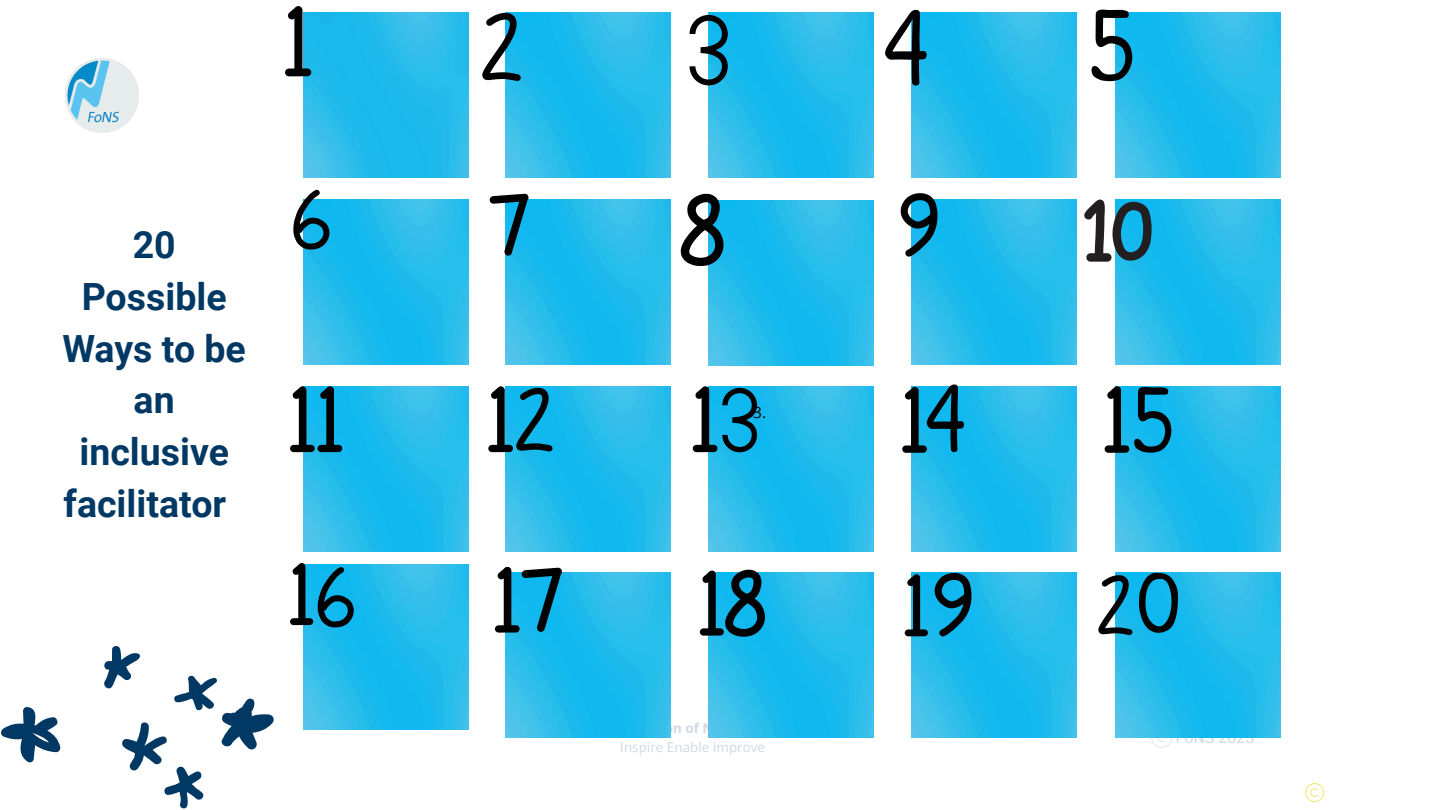
<style>
.page{position:relative;width:1440px;height:810px;background:#fff}
.page>*{position:absolute;margin:0;border:0;box-sizing:border-box;transform-origin:0 0}
.t1{font:700 37.5px/51.8px "Roboto";color:#023864;text-align:center}
.t2{font:16px "Roboto";color:#d0d9e1}
.t3{font:15.5px "Open Sans";color:#000}
.t4{font:13.5px "Open Sans";color:#d0d9e1}
</style>
<div class="page">
<img style="left:65px;top:58px;width:74px;height:75px">
<svg style="left:1305px;top:783px;width:19px;height:19px"></svg>
<svg style="left:1151px;top:738px;width:21px;height:10px"></svg>
<img style="left:303px;top:13px;width:165px;height:165px">
<img style="left:506px;top:13px;width:165px;height:165px">
<img style="left:709px;top:13px;width:165px;height:165px">
<img style="left:912px;top:13px;width:165px;height:165px">
<img style="left:1115px;top:13px;width:165px;height:165px">
<img style="left:303px;top:199px;width:165px;height:165px">
<img style="left:303px;top:386px;width:165px;height:165px">
<img style="left:303px;top:564px;width:165px;height:165px">
<img style="left:506px;top:199px;width:165px;height:165px">
<img style="left:506px;top:386px;width:165px;height:165px">
<img style="left:506px;top:573px;width:165px;height:165px">
<img style="left:709px;top:200px;width:165px;height:165px">
<img style="left:709px;top:386px;width:165px;height:165px">
<img style="left:709px;top:572px;width:165px;height:165px">
<img style="left:912px;top:199px;width:165px;height:165px">
<img style="left:912px;top:386px;width:165px;height:165px">
<img style="left:912px;top:573px;width:165px;height:165px">
<img style="left:1115px;top:199px;width:165px;height:165px">
<img style="left:1115px;top:386px;width:165px;height:165px">
<img style="left:1115px;top:573px;width:165px;height:165px">
<svg style="left:885px;top:9px;width:42px;height:77px"></svg>
<svg style="left:1091px;top:9px;width:42px;height:72px"></svg>
<svg style="left:293px;top:189px;width:37px;height:61px"></svg>
<svg style="left:900px;top:193px;width:39px;height:64px"></svg>
<svg style="left:489px;top:194px;width:40px;height:63px"></svg>
<div style="left:294px;top:6px;width:8px;height:70px;background:#000;border-radius:4px"></div>
<svg style="left:288px;top:6px;width:15px;height:14px"></svg>
<div style="left:285px;top:68px;width:26px;height:8px;background:#000;border-radius:4px"></div>
<svg style="left:482px;top:13px;width:39px;height:68px"></svg>
<svg style="left:690px;top:15px;width:38px;height:70px"></svg>
<svg style="left:681px;top:194px;width:43px;height:72px"></svg>
<svg style="left:1084px;top:200px;width:68px;height:62px"></svg>
<div style="left:299px;top:386px;width:7px;height:65px;background:#000;border-radius:4px"></div>
<svg style="left:292px;top:386px;width:15px;height:13px"></svg>
<div style="left:290px;top:445px;width:25px;height:7px;background:#000;border-radius:4px"></div>
<div style="left:326px;top:386px;width:8px;height:65px;background:#000;border-radius:4px"></div>
<svg style="left:320px;top:386px;width:14px;height:13px"></svg>
<div style="left:318px;top:445px;width:24px;height:7px;background:#000;border-radius:4px"></div>
<div style="left:497px;top:386px;width:8px;height:65px;background:#000;border-radius:4px"></div>
<svg style="left:491px;top:386px;width:14px;height:13px"></svg>
<div style="left:488px;top:445px;width:25px;height:7px;background:#000;border-radius:4px"></div>
<div style="left:702px;top:386px;width:7px;height:65px;background:#000;border-radius:4px"></div>
<svg style="left:695px;top:386px;width:14px;height:13px"></svg>
<div style="left:693px;top:445px;width:24px;height:7px;background:#000;border-radius:4px"></div>
<div style="left:911px;top:387px;width:8px;height:65px;background:#000;border-radius:4px"></div>
<svg style="left:905px;top:387px;width:14px;height:13px"></svg>
<div style="left:902px;top:445px;width:25px;height:8px;background:#000;border-radius:4px"></div>
<div style="left:1113px;top:386px;width:8px;height:66px;background:#000;border-radius:4px"></div>
<svg style="left:1107px;top:386px;width:14px;height:13px"></svg>
<div style="left:1105px;top:445px;width:24px;height:8px;background:#000;border-radius:4px"></div>
<div style="left:298px;top:563px;width:7px;height:61px;background:#000;border-radius:4px"></div>
<svg style="left:292px;top:563px;width:14px;height:12px"></svg>
<div style="left:290px;top:618px;width:23px;height:7px;background:#000;border-radius:3px"></div>
<div style="left:504px;top:567px;width:7px;height:65px;background:#000;border-radius:4px"></div>
<svg style="left:497px;top:567px;width:14px;height:13px"></svg>
<div style="left:495px;top:625px;width:25px;height:8px;background:#000;border-radius:4px"></div>
<div style="left:708px;top:571px;width:8px;height:64px;background:#000;border-radius:4px"></div>
<svg style="left:702px;top:570px;width:14px;height:13px"></svg>
<div style="left:700px;top:628px;width:24px;height:8px;background:#000;border-radius:4px"></div>
<div style="left:913px;top:574px;width:7px;height:62px;background:#000;border-radius:4px"></div>
<svg style="left:907px;top:574px;width:13px;height:13px"></svg>
<div style="left:905px;top:629px;width:23px;height:7px;background:#000;border-radius:3px"></div>
<svg style="left:516px;top:388px;width:37px;height:64px;background:#0b7ea3"></svg>
<svg style="left:722px;top:388px;width:35px;height:64px;background:#0b7a9e"></svg>
<svg style="left:926px;top:384px;width:38px;height:68px;background:#117b9e"></svg>
<svg style="left:1133px;top:387px;width:39px;height:66px;background:#0a7699"></svg>
<svg style="left:317px;top:567px;width:37px;height:61px;background:#0a779b"></svg>
<svg style="left:520px;top:568px;width:43px;height:66px;background:#1189b0"></svg>
<svg style="left:725px;top:569px;width:40px;height:68px;background:#10637d"></svg>
<svg style="left:931px;top:572px;width:42px;height:65px;background:#0b779b"></svg>
<svg style="left:1098px;top:575px;width:35px;height:60px"></svg>
<svg style="left:1139px;top:573px;width:39px;height:60px;background:#0a7091"></svg>
<svg style="left:1px;top:707px;width:60px;height:56px"></svg>
<svg style="left:104px;top:646px;width:170px;height:163px"></svg>
<p class="t1" style="left:62px;top:220px;width:185px">20<br>Possible<br>Ways to be an inclusive facilitator</p>
<p class="t3" style="left:753px;top:402px;width:14px">3.</p>
<p class="t4" style="left:620px;top:737px;width:146px">Inspire Enable Improve</p>
<p class="t2" style="left:1176px;top:728px;width:80px">FoNS 2025</p>
</div>
